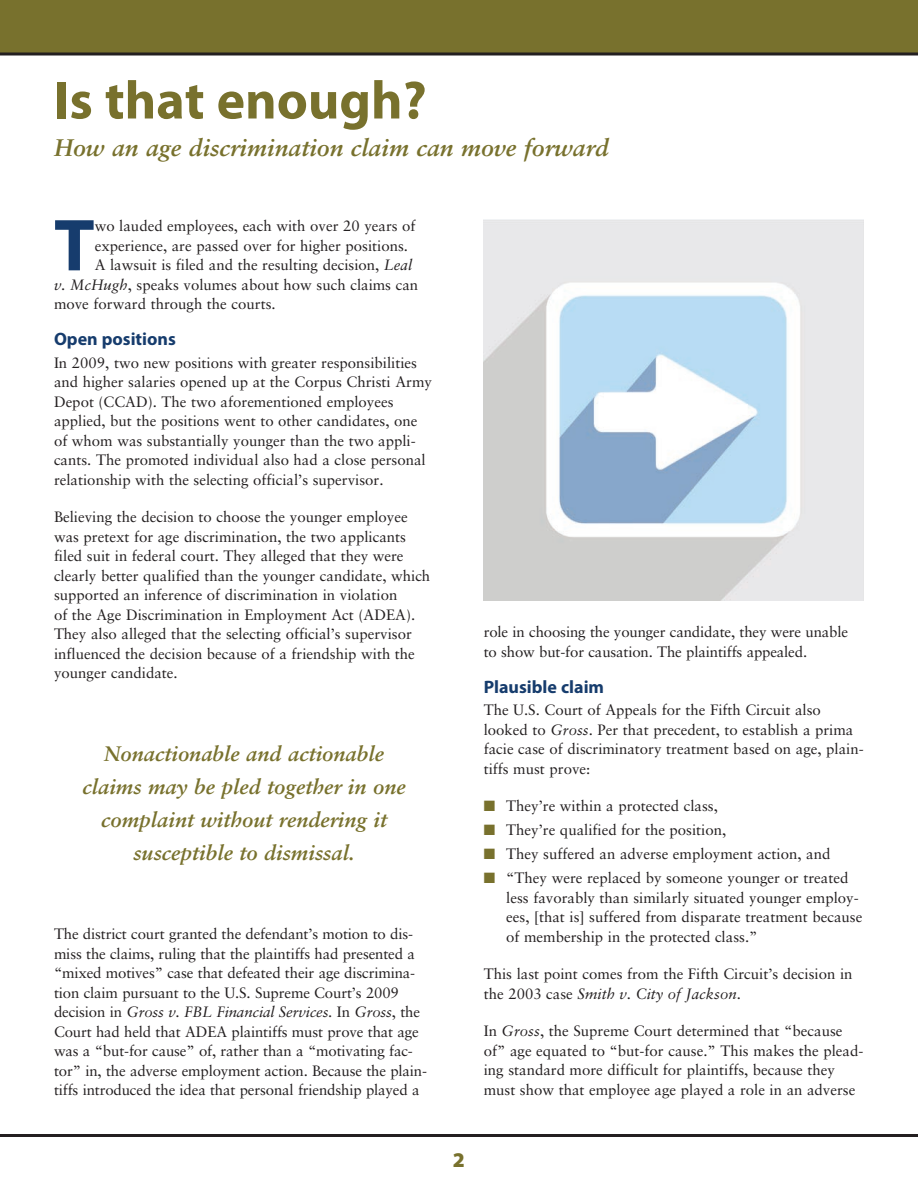
<style>
.page{position:relative;width:918px;height:1188px;background:#fff}
.page>*{position:absolute;margin:0;border:0;box-sizing:border-box;transform-origin:0 0}
.t1{font:700 74.25px "Myriad Pro";color:#163c6d}
.t2{font:700 54px "Myriad Pro";color:#78712d}
.t3{font:italic 700 24px "Sabon LT Std";color:#78712d}
.t4{font:italic 700 21px/33px "Sabon LT Std";color:#78712d;text-align:center}
.t5{font:900 21px "Myriad Pro";color:#78712d}
.t6{font:700 18px "Myriad Pro";color:#163c6d}
.t7{font:15px/19.5px "Sabon LT Std";color:#231f20}
.s1{font-style:italic}
.s2{color:#78712d}
</style>
<div class="page">
<hr style="left:0;top:1134px;width:918px;height:3px;background:#231f20">
<div style="left:0;top:0;width:918px;height:54px;background:#78712d"></div>
<svg style="left:0;top:52px;width:918px;height:4px"></svg>
<img style="left:484px;top:220px;width:380px;height:380px">
<h2 class="t2" style="left:54px;top:70px;width:374px">Is that enough?</h2>
<h3 class="t3" style="left:54px;top:133px;width:556px">How an age discrimination claim can move forward</h3>
<h1 class="t1" style="left:54px;top:204px;width:42px">T</h1>
<p class="t7" style="left:95px;top:216px;width:322px">wo lauded employees, each with over 20 years of</p>
<p class="t7" style="left:95px;top:236px;width:315px">experience, are passed over for higher positions.</p>
<p class="t7" style="left:95px;top:255px;width:319px">A lawsuit is filed and the resulting decision, <span class="s1">Leal</span></p>
<p class="t7" style="left:54px;top:275px;width:366px"><span class="s1">v. McHugh</span>, speaks volumes about how such claims can</p>
<p class="t7" style="left:54px;top:294px;width:223px">move forward through the courts.</p>
<p class="t6" style="left:54px;top:329px;width:123px">Open positions</p>
<p class="t7" style="left:54px;top:353px;width:380px">In 2009, two new positions with greater responsibilities and higher salaries opened up at the Corpus Christi Army Depot (CCAD). The two aforementioned employees applied, but the positions went to other candidates, one of whom was substantially younger than the two appli&shy;cants. The promoted individual also had a close personal relationship with the selecting official’s supervisor.</p>
<p class="t7" style="left:54px;top:507px;width:378px">Believing the decision to choose the younger employee was pretext for age discrimination, the two applicants filed suit in federal court. They alleged that they were clearly better qualified than the younger candidate, which supported an inference of discrimination in violation<br>of the Age Discrimination in Employment Act (ADEA).<br>They also alleged that the selecting official’s supervisor influenced the decision because of a friendship with the younger candidate.</p>
<h3 class="t4" style="left:83px;top:737px;width:325px">Nonactionable and actionable claims may be pled together in one complaint without rendering it susceptible to dismissal.</h3>
<p class="t7" style="left:54px;top:924px;width:375px">The district court granted the defendant’s motion to dis&shy;miss the claims, ruling that the plaintiffs had presented a “mixed motives” case that defeated their age discrimina&shy;tion claim pursuant to the U.S. Supreme Court’s 2009 decision in <span class="s1">Gross v. FBL Financial Services.</span> In <span class="s1">Gross</span>, the Court had held that ADEA plaintiffs must prove that age was a “but-for cause” of, rather than a “motivating fac&shy;tor” in, the adverse employment action. Because the plain&shy;tiffs introduced the idea that personal friendship played a</p>
<p class="t7" style="left:484px;top:622px;width:366px">role in choosing the younger candidate, they were unable to show but-for causation. The plaintiffs appealed.</p>
<p class="t6" style="left:484px;top:677px;width:122px">Plausible claim</p>
<p class="t7" style="left:484px;top:700px;width:382px">The U.S. Court of Appeals for the Fifth Circuit also looked to <span class="s1">Gross</span>. Per that precedent, to establish a prima facie case of discriminatory treatment based on age, plain&shy;tiffs must prove:</p>
<p class="t7" style="left:484px;top:796px;width:236px"><span class="s2">■</span> They’re within a protected class,</p>
<p class="t7" style="left:484px;top:820px;width:244px"><span class="s2">■</span> They’re qualified for the position,</p>
<p class="t7" style="left:484px;top:844px;width:348px"><span class="s2">■</span> They suffered an adverse employment action, and</p>
<p class="t7" style="left:506px;top:868px;width:358px;text-indent:-22px"><span class="s2">■</span> “They were replaced by someone younger or treated less favorably than similarly situated younger employ&shy;ees, [that is] suffered from disparate treatment because of membership in the protected class.”</p>
<p class="t7" style="left:484px;top:964px;width:370px">This last point comes from the Fifth Circuit’s decision in the 2003 case <span class="s1">Smith v. City of Jackson</span>.</p>
<p class="t7" style="left:484px;top:1021px;width:381px">In <span class="s1">Gross</span>, the Supreme Court determined that “because of” age equated to “but-for cause.” This makes the plead&shy;ing standard more difficult for plaintiffs, because they must show that employee age played a role in an adverse</p>
<h3 class="t5" style="left:453px;top:1148px;width:14px">2</h3>
</div>
